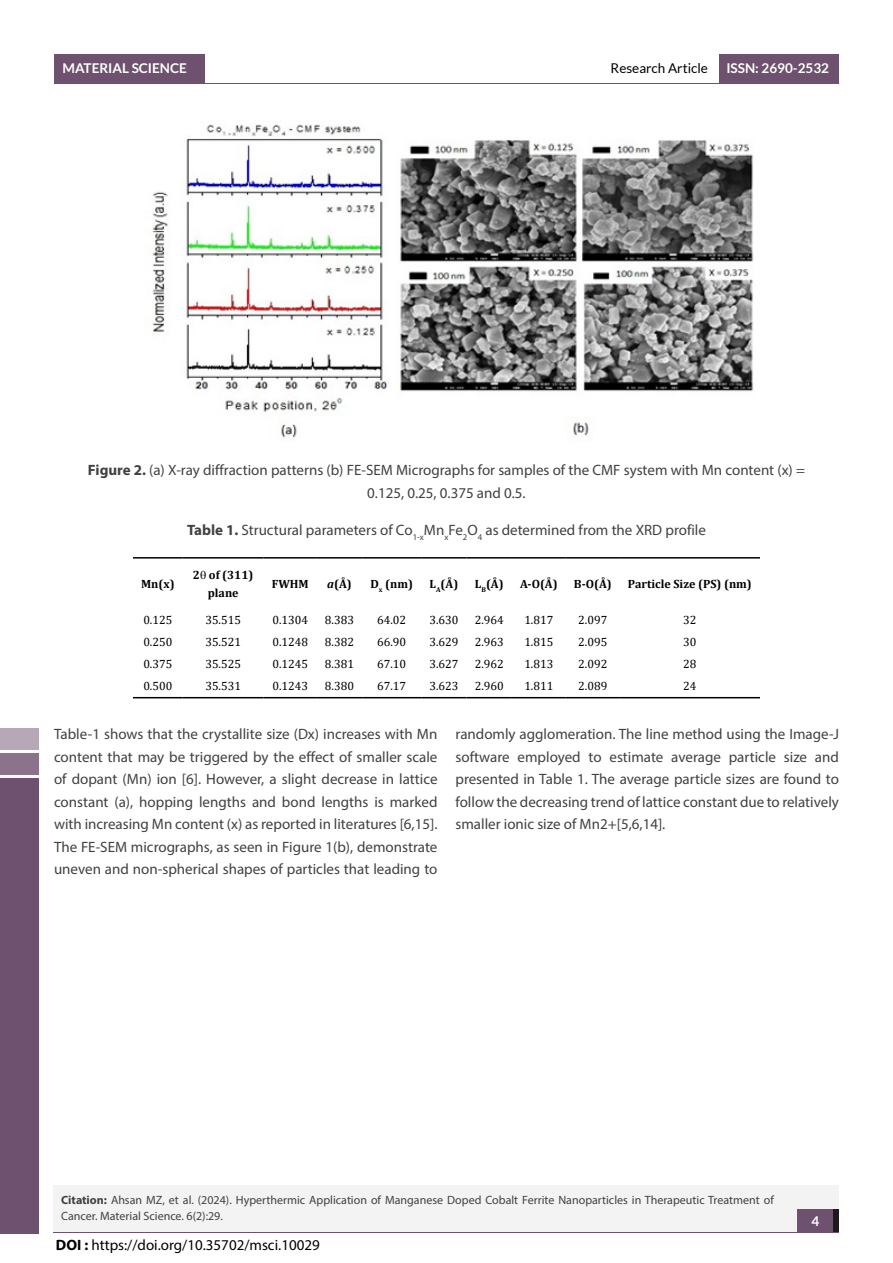
<style>
.page{position:relative;width:893px;height:1263px;background:#fff}
.page>*{position:absolute;margin:0;border:0;box-sizing:border-box;transform-origin:0 0}
.t1{font:15px/22.5px "Myriad Pro";color:#414042;text-align:justify}
.t2{font:15px "Myriad Pro";color:#000}
.t3{font:700 13.5px "Lato";color:#fff}
.t4{font:13.5px "Lato";color:#000}
.t5{font:12px "Cambria";color:#000}
.t6{font:12px/16.5px "Myriad Pro";color:#414042}
.t7{font:700 12px/18px "Cambria";color:#000;text-align:center}
.s1{font-weight:700}
.s2{font-style:italic}
</style>
<div class="page">
<div style="left:54px;top:54px;width:151px;height:30px;background:#6e516e"></div>
<div style="left:719px;top:54px;width:119px;height:30px;background:#6e516e"></div>
<hr style="left:54px;top:84px;width:785px;height:1px;background:#6e516e">
<div style="left:54px;top:1211px;width:785px;height:22px;background:#f3f3f4"></div>
<div style="left:54px;top:1184px;width:785px;height:47px;background:#f3f3f4"></div>
<div style="left:798px;top:1209px;width:41px;height:22px;background:#1b1b1b"></div>
<div style="left:798px;top:1209px;width:35px;height:22px;background:#6e516e"></div>
<div style="left:0;top:778px;width:38px;height:455px;background:#6e516e"></div>
<div style="left:0;top:753px;width:39px;height:22px;background:#8b738b"></div>
<div style="left:0;top:728px;width:39px;height:21px;background:#b6a8b6"></div>
<img style="left:152px;top:124px;width:602px;height:314px">
<hr style="left:133px;top:557px;width:50px;height:2px;background:#000">
<hr style="left:183px;top:557px;width:81px;height:2px;background:#000">
<hr style="left:264px;top:557px;width:53px;height:2px;background:#000">
<hr style="left:317px;top:557px;width:45px;height:2px;background:#000">
<hr style="left:362px;top:557px;width:59px;height:2px;background:#000">
<hr style="left:421px;top:557px;width:46px;height:2px;background:#000">
<hr style="left:467px;top:557px;width:45px;height:2px;background:#000">
<hr style="left:512px;top:557px;width:54px;height:2px;background:#000">
<hr style="left:566px;top:557px;width:54px;height:2px;background:#000">
<hr style="left:620px;top:557px;width:140px;height:2px;background:#000">
<hr style="left:133px;top:697px;width:50px;height:1px;background:#000">
<hr style="left:183px;top:697px;width:81px;height:1px;background:#000">
<hr style="left:264px;top:697px;width:53px;height:1px;background:#000">
<hr style="left:317px;top:697px;width:45px;height:1px;background:#000">
<hr style="left:362px;top:697px;width:59px;height:1px;background:#000">
<hr style="left:421px;top:697px;width:46px;height:1px;background:#000">
<hr style="left:467px;top:697px;width:45px;height:1px;background:#000">
<hr style="left:512px;top:697px;width:54px;height:1px;background:#000">
<hr style="left:566px;top:697px;width:54px;height:1px;background:#000">
<hr style="left:620px;top:697px;width:140px;height:1px;background:#000">
<p class="t3" style="left:63px;top:61px;width:126px">MATERIAL SCIENCE</p>
<p class="t4" style="left:611px;top:61px;width:99px">Research Article</p>
<p class="t3" style="left:726px;top:61px;width:104px">ISSN: 2690-2532</p>
<p class="t1" style="left:88px;top:458px;width:718px;text-align:center"><span class="s1">Figure 2.</span> (a) X-ray diffraction patterns (b) FE-SEM Micrographs for samples of the CMF system with Mn content (x) =<br>0.125, 0.25, 0.375 and 0.5.</p>
<p class="t1" style="left:187px;top:518px;width:520px"><span class="s1">Table 1.</span> Structural parameters of Co<sub>1-x</sub>Mn<sub>x</sub>Fe<sub>2</sub>O<sub>4</sub> as determined from the XRD profile</p>
<p class="t7" style="left:141px;top:574px;width:35px">Mn(x)</p>
<p class="t7" style="left:193px;top:565px;width:62px">2 of (311) plane</p>
<p class="t7" style="left:272px;top:574px;width:38px">FWHM</p>
<p class="t7" style="left:327px;top:574px;width:26px"><span class="s2">a</span>(Å)</p>
<p class="t7" style="left:370px;top:574px;width:44px">D<sub>x</sub> (nm)</p>
<p class="t7" style="left:429px;top:574px;width:30px">L<sub>A</sub>(Å)</p>
<p class="t7" style="left:475px;top:574px;width:30px">L<sub>B</sub>(Å)</p>
<p class="t7" style="left:520px;top:574px;width:39px">A-O(Å)</p>
<p class="t7" style="left:574px;top:574px;width:39px">B-O(Å)</p>
<p class="t7" style="left:628px;top:574px;width:125px">Particle Size (PS) (nm)</p>
<p class="t5" style="left:143px;top:612px;width:31px">0.125</p>
<p class="t5" style="left:205px;top:612px;width:37px">35.515</p>
<p class="t5" style="left:272px;top:612px;width:37px">0.1304</p>
<p class="t5" style="left:325px;top:612px;width:31px">8.383</p>
<p class="t5" style="left:377px;top:612px;width:31px">64.02</p>
<p class="t5" style="left:429px;top:612px;width:31px">3.630</p>
<p class="t5" style="left:475px;top:612px;width:31px">2.964</p>
<p class="t5" style="left:524px;top:612px;width:31px">1.817</p>
<p class="t5" style="left:578px;top:612px;width:31px">2.097</p>
<p class="t5" style="left:683px;top:612px;width:15px">32</p>
<p class="t5" style="left:143px;top:635px;width:31px">0.250</p>
<p class="t5" style="left:205px;top:635px;width:37px">35.521</p>
<p class="t5" style="left:272px;top:635px;width:37px">0.1248</p>
<p class="t5" style="left:325px;top:635px;width:31px">8.382</p>
<p class="t5" style="left:377px;top:635px;width:31px">66.90</p>
<p class="t5" style="left:429px;top:635px;width:31px">3.629</p>
<p class="t5" style="left:475px;top:635px;width:31px">2.963</p>
<p class="t5" style="left:524px;top:635px;width:31px">1.815</p>
<p class="t5" style="left:578px;top:635px;width:31px">2.095</p>
<p class="t5" style="left:683px;top:635px;width:15px">30</p>
<p class="t5" style="left:143px;top:657px;width:31px">0.375</p>
<p class="t5" style="left:205px;top:657px;width:37px">35.525</p>
<p class="t5" style="left:272px;top:657px;width:37px">0.1245</p>
<p class="t5" style="left:325px;top:657px;width:31px">8.381</p>
<p class="t5" style="left:377px;top:657px;width:31px">67.10</p>
<p class="t5" style="left:429px;top:657px;width:31px">3.627</p>
<p class="t5" style="left:475px;top:657px;width:31px">2.962</p>
<p class="t5" style="left:524px;top:657px;width:31px">1.813</p>
<p class="t5" style="left:578px;top:657px;width:31px">2.092</p>
<p class="t5" style="left:683px;top:657px;width:15px">28</p>
<p class="t5" style="left:143px;top:679px;width:31px">0.500</p>
<p class="t5" style="left:205px;top:679px;width:37px">35.531</p>
<p class="t5" style="left:272px;top:679px;width:37px">0.1243</p>
<p class="t5" style="left:325px;top:679px;width:31px">8.380</p>
<p class="t5" style="left:377px;top:679px;width:31px">67.17</p>
<p class="t5" style="left:429px;top:679px;width:31px">3.623</p>
<p class="t5" style="left:475px;top:679px;width:31px">2.960</p>
<p class="t5" style="left:524px;top:679px;width:31px">1.811</p>
<p class="t5" style="left:578px;top:679px;width:31px">2.089</p>
<p class="t5" style="left:683px;top:679px;width:15px">24</p>
<p class="t1" style="left:54px;top:723px;width:385px">Table-1 shows that the crystallite size (Dx) increases with Mn content that may be triggered by the effect of smaller scale of dopant (Mn) ion [6]. However, a slight decrease in lattice constant (a), hopping lengths and bond lengths is marked with increasing Mn content (x) as reported in literatures [6,15].<br>The FE-SEM micrographs, as seen in Figure 1(b), demonstrate uneven and non-spherical shapes of particles that leading to</p>
<p class="t1" style="left:455px;top:723px;width:385px">randomly agglomeration. The line method using the Image-J software employed to estimate average particle size and presented in Table 1. The average particle sizes are found to follow the decreasing trend of lattice constant due to relatively smaller ionic size of Mn2+[5,6,14].</p>
<p class="t6" style="left:61px;top:1191px;width:714px"><span class="s1">Citation:</span> Ahsan MZ, et al. (2024). Hyperthermic Application of Manganese Doped Cobalt Ferrite Nanoparticles in Therapeutic Treatment of<br>Cancer. Material Science. 6(2):29.</p>
<p class="t2" style="left:56px;top:1235px;width:265px"><span class="s1">DOI :</span> https://doi.org/10.35702/msci.10029</p>
<p class="t3" style="left:811px;top:1213px;width:9px">4</p>
</div>
